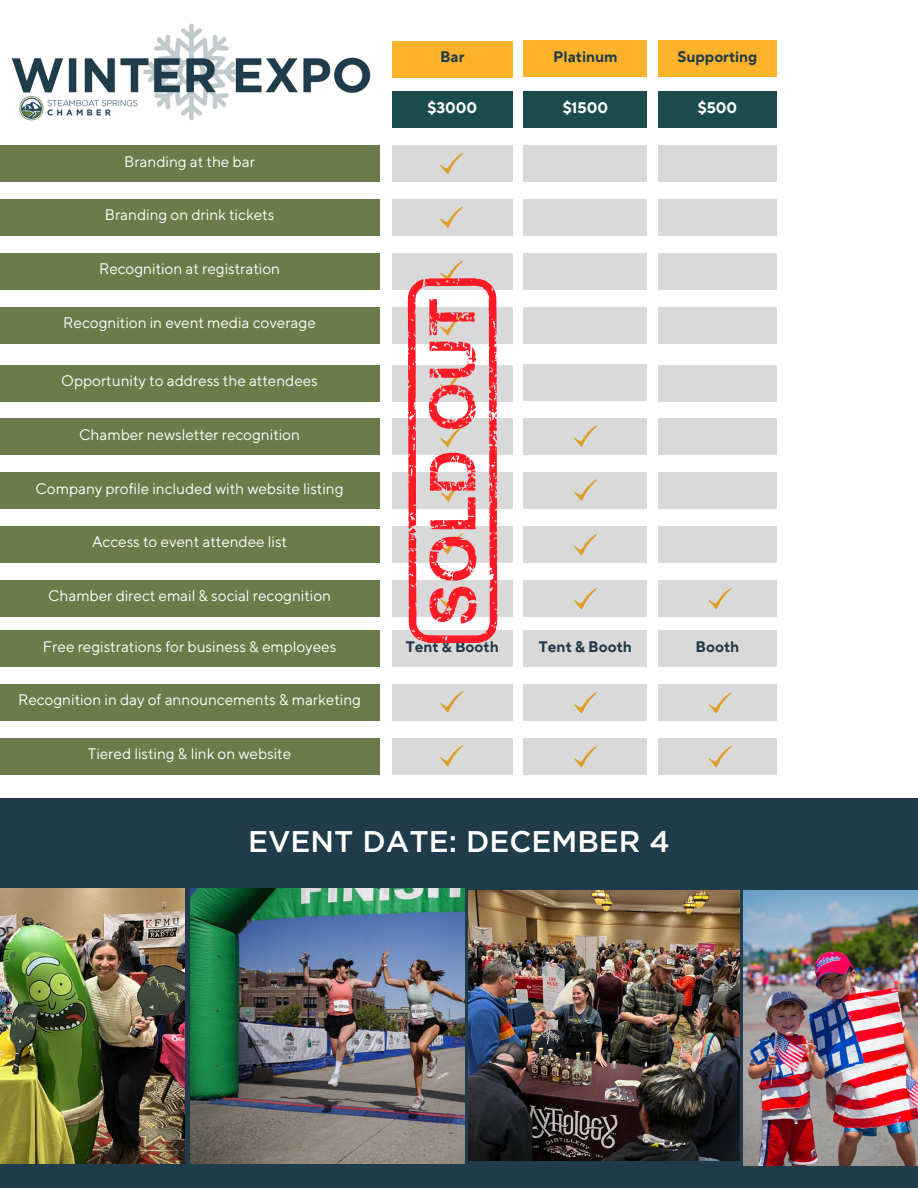
<style>
.page{position:relative;width:918px;height:1188px;background:#fff}
.page>*{position:absolute;margin:0;border:0;box-sizing:border-box;transform-origin:0 0}
.t1{font:500 29.85px "Gotham";color:#fff}
.t2{font:15.3px "TT Norms Pro";color:#fff}
.t3{font:700 15.3px "TT Norms Pro";color:#203b49}
.t4{font:700 15.3px "TT Norms Pro";color:#fff}
</style>
<div class="page">
<div style="left:392px;top:41px;width:121px;height:36px;background:#fcb32b"></div>
<div style="left:524px;top:40px;width:123px;height:37px;background:#fcb32b"></div>
<div style="left:658px;top:41px;width:119px;height:36px;background:#fcb32b"></div>
<div style="left:392px;top:92px;width:121px;height:36px;background:#1b4b4d"></div>
<div style="left:524px;top:91px;width:123px;height:37px;background:#1b4b4d"></div>
<div style="left:658px;top:92px;width:119px;height:36px;background:#1b4b4d"></div>
<div style="left:392px;top:145px;width:121px;height:37px;background:#d9d9d9"></div>
<div style="left:524px;top:145px;width:123px;height:37px;background:#d9d9d9"></div>
<div style="left:658px;top:145px;width:119px;height:37px;background:#d9d9d9"></div>
<div style="left:0;top:145px;width:379px;height:37px;background:#6a7c4a"></div>
<div style="left:392px;top:199px;width:121px;height:37px;background:#d9d9d9"></div>
<div style="left:524px;top:199px;width:123px;height:37px;background:#d9d9d9"></div>
<div style="left:658px;top:199px;width:119px;height:37px;background:#d9d9d9"></div>
<div style="left:0;top:199px;width:379px;height:37px;background:#6a7c4a"></div>
<div style="left:524px;top:365px;width:123px;height:36px;background:#d9d9d9"></div>
<div style="left:658px;top:365px;width:119px;height:36px;background:#d9d9d9"></div>
<div style="left:0;top:365px;width:379px;height:36px;background:#6a7c4a"></div>
<div style="left:524px;top:418px;width:123px;height:37px;background:#d9d9d9"></div>
<div style="left:658px;top:419px;width:119px;height:36px;background:#d9d9d9"></div>
<div style="left:0;top:418px;width:379px;height:37px;background:#6a7c4a"></div>
<div style="left:524px;top:472px;width:123px;height:37px;background:#d9d9d9"></div>
<div style="left:658px;top:472px;width:119px;height:37px;background:#d9d9d9"></div>
<div style="left:0;top:472px;width:379px;height:37px;background:#6a7c4a"></div>
<div style="left:524px;top:526px;width:123px;height:37px;background:#d9d9d9"></div>
<div style="left:658px;top:526px;width:119px;height:37px;background:#d9d9d9"></div>
<div style="left:0;top:526px;width:379px;height:37px;background:#6a7c4a"></div>
<div style="left:524px;top:580px;width:123px;height:37px;background:#d9d9d9"></div>
<div style="left:658px;top:580px;width:119px;height:37px;background:#d9d9d9"></div>
<div style="left:0;top:580px;width:379px;height:37px;background:#6a7c4a"></div>
<svg style="left:440px;top:153px;width:23px;height:22px"></svg>
<svg style="left:440px;top:206px;width:23px;height:22px"></svg>
<svg style="left:574px;top:479px;width:23px;height:22px"></svg>
<svg style="left:573px;top:534px;width:24px;height:22px"></svg>
<svg style="left:573px;top:588px;width:24px;height:22px"></svg>
<svg style="left:708px;top:588px;width:24px;height:22px"></svg>
<div style="left:392px;top:630px;width:121px;height:37px;background:#d9d9d9"></div>
<div style="left:524px;top:630px;width:123px;height:37px;background:#d9d9d9"></div>
<div style="left:658px;top:630px;width:119px;height:37px;background:#d9d9d9"></div>
<div style="left:0;top:630px;width:379px;height:37px;background:#6a7c4a"></div>
<div style="left:392px;top:684px;width:121px;height:37px;background:#d9d9d9"></div>
<div style="left:524px;top:684px;width:123px;height:37px;background:#d9d9d9"></div>
<div style="left:658px;top:684px;width:119px;height:37px;background:#d9d9d9"></div>
<div style="left:0;top:684px;width:379px;height:37px;background:#6a7c4a"></div>
<div style="left:392px;top:738px;width:121px;height:37px;background:#d9d9d9"></div>
<div style="left:524px;top:738px;width:123px;height:37px;background:#d9d9d9"></div>
<div style="left:658px;top:738px;width:119px;height:37px;background:#d9d9d9"></div>
<div style="left:0;top:738px;width:379px;height:37px;background:#6a7c4a"></div>
<svg style="left:440px;top:691px;width:23px;height:22px"></svg>
<svg style="left:440px;top:745px;width:23px;height:22px"></svg>
<svg style="left:573px;top:692px;width:24px;height:22px"></svg>
<svg style="left:573px;top:746px;width:24px;height:22px"></svg>
<svg style="left:708px;top:692px;width:24px;height:22px"></svg>
<svg style="left:708px;top:746px;width:24px;height:22px"></svg>
<svg style="left:574px;top:425px;width:23px;height:22px"></svg>
<div style="left:392px;top:253px;width:121px;height:37px;background:#d9d9d9"></div>
<div style="left:524px;top:253px;width:123px;height:37px;background:#d9d9d9"></div>
<div style="left:658px;top:253px;width:119px;height:37px;background:#d9d9d9"></div>
<div style="left:0;top:253px;width:379px;height:37px;background:#6a7c4a"></div>
<div style="left:524px;top:307px;width:123px;height:36px;background:#d9d9d9"></div>
<div style="left:658px;top:307px;width:119px;height:36px;background:#d9d9d9"></div>
<div style="left:0;top:307px;width:379px;height:37px;background:#6a7c4a"></div>
<img style="left:11px;top:23px;width:360px;height:98px">
<svg style="left:368px;top:270px;width:183px;height:383px"></svg>
<div style="left:0;top:798px;width:918px;height:390px;background:#203b49"></div>
<img style="left:469px;top:891px;width:270px;height:270px">
<img style="left:190px;top:889px;width:274px;height:274px">
<img style="left:0;top:889px;width:185px;height:274px">
<img style="left:744px;top:891px;width:174px;height:274px">
<h2 class="t2" style="left:124px;top:152px;width:132px">Branding at the bar</h2>
<h2 class="t2" style="left:105px;top:206px;width:171px">Branding on drink tickets</h2>
<p class="t2" style="left:99px;top:260px;width:183px">Recognition at registration</p>
<p class="t2" style="left:63px;top:314px;width:254px">Recognition in event media coverage</p>
<h2 class="t2" style="left:61px;top:371px;width:258px">Opportunity to address the attendees</h2>
<p class="t2" style="left:79px;top:425px;width:222px">Chamber newsletter recognition</p>
<p class="t2" style="left:36px;top:479px;width:310px">Company profile included with website listing</p>
<p class="t2" style="left:92px;top:533px;width:197px">Access to event attendee list</p>
<p class="t3" style="left:440px;top:48px;width:26px">Bar</p>
<p class="t3" style="left:553px;top:47px;width:66px">Platinum</p>
<h2 class="t3" style="left:678px;top:48px;width:81px">Supporting</h2>
<h2 class="t4" style="left:428px;top:98px;width:51px">$3000</h2>
<p class="t4" style="left:563px;top:98px;width:47px">$1500</p>
<h2 class="t4" style="left:698px;top:98px;width:41px">$500</h2>
<p class="t2" style="left:48px;top:587px;width:285px">Chamber direct email &amp; social recognition</p>
<p class="t2" style="left:43px;top:637px;width:295px">Free registrations for business &amp; employees</p>
<p class="t3" style="left:406px;top:637px;width:94px">Tent &amp; Booth</p>
<p class="t3" style="left:539px;top:637px;width:94px">Tent &amp; Booth</p>
<p class="t3" style="left:696px;top:637px;width:45px">Booth</p>
<p class="t2" style="left:18px;top:691px;width:345px">Recognition in day of announcements &amp; marketing</p>
<p class="t2" style="left:88px;top:745px;width:205px">Tiered listing &amp; link on website</p>
<p class="t1" style="left:248px;top:828px;width:423px">EVENT DATE: DECEMBER 4</p>
</div>
